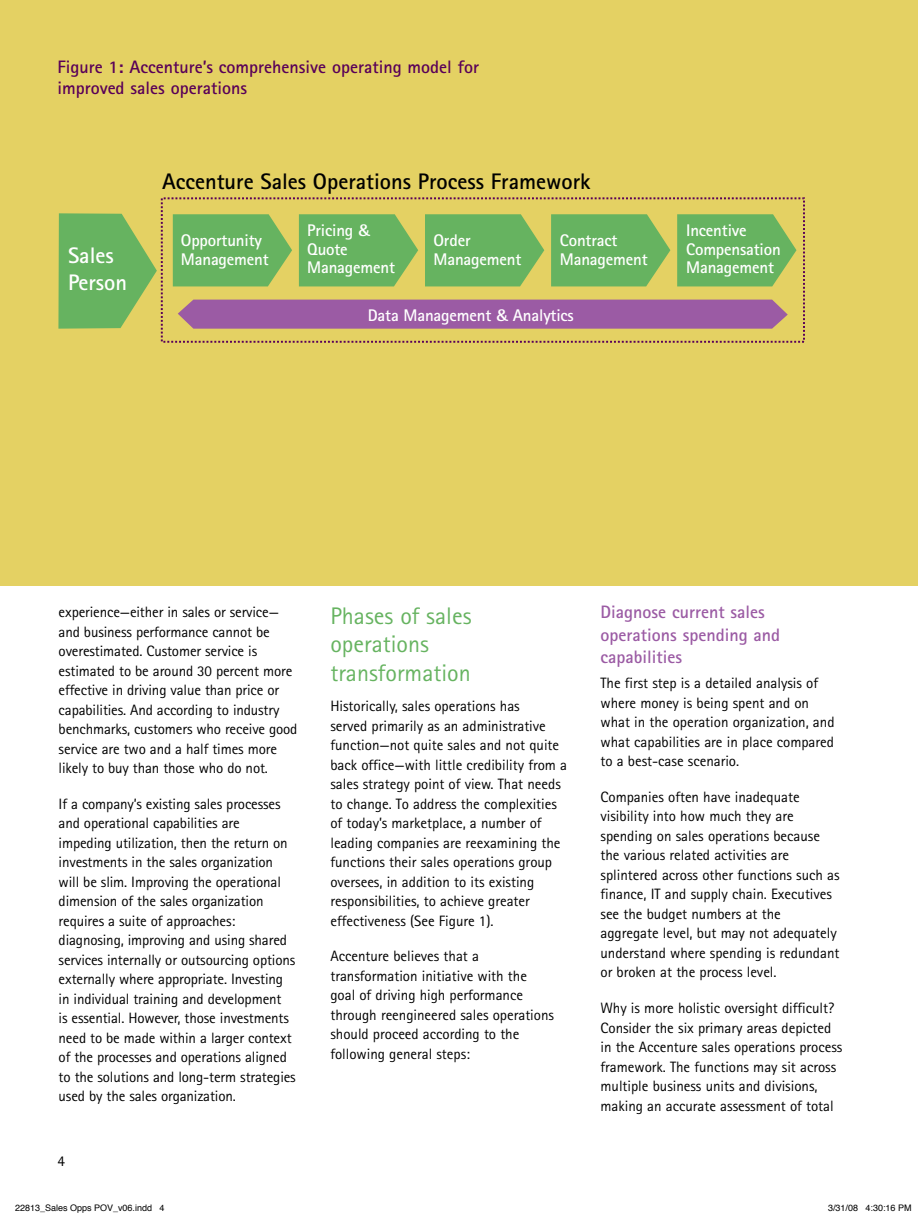
<style>
.page{position:relative;width:918px;height:1215px;background:#fff}
.page>*{position:absolute;margin:0;border:0;box-sizing:border-box;transform-origin:0 0}
.t1{font:24px/28.5px "Agfa Rotis Sans Serif";color:#66b360}
.t2{font:700 22.5px "Agfa Rotis Sans Serif";color:#000}
.t3{font:700 22.5px/27px "Agfa Rotis Sans Serif";color:#fff}
.t4{font:700 18px/21px "Agfa Rotis Sans Serif";color:#590058}
.t5{font:700 18px/22.5px "Agfa Rotis Sans Serif";color:#9b5ba4}
.t6{font:700 16.8px/18.8px "Agfa Rotis Sans Serif";letter-spacing:-.01em;color:#fff}
.t7{font:15px/19.5px "Agfa Rotis Sans Serif";letter-spacing:-.005em;color:#000}
.t8{font:9px "Helvetica";color:#000}
</style>
<div class="page">
<div style="left:0;top:0;width:918px;height:585px;background:#e4d163"></div>
<svg style="left:58px;top:213px;width:99px;height:116px"></svg>
<svg style="left:299px;top:214px;width:119px;height:72px;background:#72b660"></svg>
<svg style="left:551px;top:214px;width:119px;height:72px;background:#72b560"></svg>
<svg style="left:677px;top:214px;width:120px;height:72px;background:#73b660"></svg>
<svg style="left:425px;top:214px;width:119px;height:72px;background:#72b660"></svg>
<svg style="left:173px;top:214px;width:119px;height:72px;background:#72b660"></svg>
<div style="left:178px;top:300px;width:610px;height:29px;background:#9b5ba4"></div>
<div style="left:161px;top:197px;width:644px;height:146px;border:2px dashed #590058"></div>
<p class="t4" style="left:57px;top:56px;width:423px">Figure 1: Accenture’s comprehensive operating model for improved sales operations</p>
<h2 class="t3" style="left:68px;top:241px;width:61px">Sales<br>Person</h2>
<h2 class="t2" style="left:162px;top:167px;width:430px">Accenture Sales Operations Process Framework</h2>
<p class="t6" style="left:181px;top:231px;width:89px">Opportunity<br>Management</p>
<p class="t6" style="left:307px;top:221px;width:89px">Pricing &amp;<br>Quote<br>Management</p>
<p class="t6" style="left:686px;top:221px;width:96px">Incentive<br>Compensation<br>Management</p>
<p class="t6" style="left:434px;top:231px;width:89px">Order<br>Management</p>
<p class="t6" style="left:560px;top:231px;width:89px">Contract<br>Management</p>
<p class="t6" style="left:368px;top:305px;width:208px">Data Management &amp; Analytics</p>
<p class="t7" style="left:59px;top:602px;width:240px">experience—either in sales or service— and business performance cannot be overestimated. Customer service is estimated to be around 30 percent more effective in driving value than price or capabilities. And according to industry benchmarks, customers who receive good service are two and a half times more likely to buy than those who do not.</p>
<p class="t7" style="left:59px;top:794px;width:239px">If a company’s existing sales processes and operational capabilities are impeding utilization, then the return on investments in the sales organization will be slim. Improving the operational dimension of the sales organization requires a suite of approaches: diagnosing, improving and using shared services internally or outsourcing options externally where appropriate. Investing in individual training and development<br>is essential. However, those investments need to be made within a larger context of the processes and operations aligned to the solutions and long-term strategies used by the sales organization.</p>
<p class="t7" style="left:57px;top:1151px;width:9px">4</p>
<h1 class="t1" style="left:330px;top:601px;width:143px">Phases of sales operations transformation</h1>
<p class="t7" style="left:330px;top:696px;width:238px">Historically, sales operations has<br>served primarily as an administrative function—not quite sales and not quite back office—with little credibility from a sales strategy point of view. That needs to change. To address the complexities of today’s marketplace, a number of leading companies are reexamining the functions their sales operations group oversees, in addition to its existing responsibilities, to achieve greater effectiveness (See Figure 1).</p>
<p class="t7" style="left:330px;top:946px;width:225px">Accenture believes that a transformation initiative with the goal of driving high performance through reengineered sales operations should proceed according to the following general steps:</p>
<p class="t5" style="left:601px;top:601px;width:181px">Diagnose current sales operations spending and capabilities</p>
<p class="t7" style="left:601px;top:673px;width:236px">The first step is a detailed analysis of where money is being spent and on what in the operation organization, and what capabilities are in place compared to a best-case scenario.</p>
<p class="t7" style="left:601px;top:787px;width:241px">Companies often have inadequate visibility into how much they are spending on sales operations because the various related activities are splintered across other functions such as finance, IT and supply chain. Executives see the budget numbers at the aggregate level, but may not adequately understand where spending is redundant or broken at the process level.</p>
<p class="t7" style="left:601px;top:998px;width:243px">Why is more holistic oversight difficult?<br>Consider the six primary areas depicted in the Accenture sales operations process framework. The functions may sit across multiple business units and divisions, making an accurate assessment of total</p>
<p class="t8" style="left:15px;top:1200px;width:151px">22813_Sales Opps POV_v06.indd 4</p>
<p class="t8" style="left:828px;top:1200px;width:85px">3/31/08 4:30:16 PM</p>
</div>
